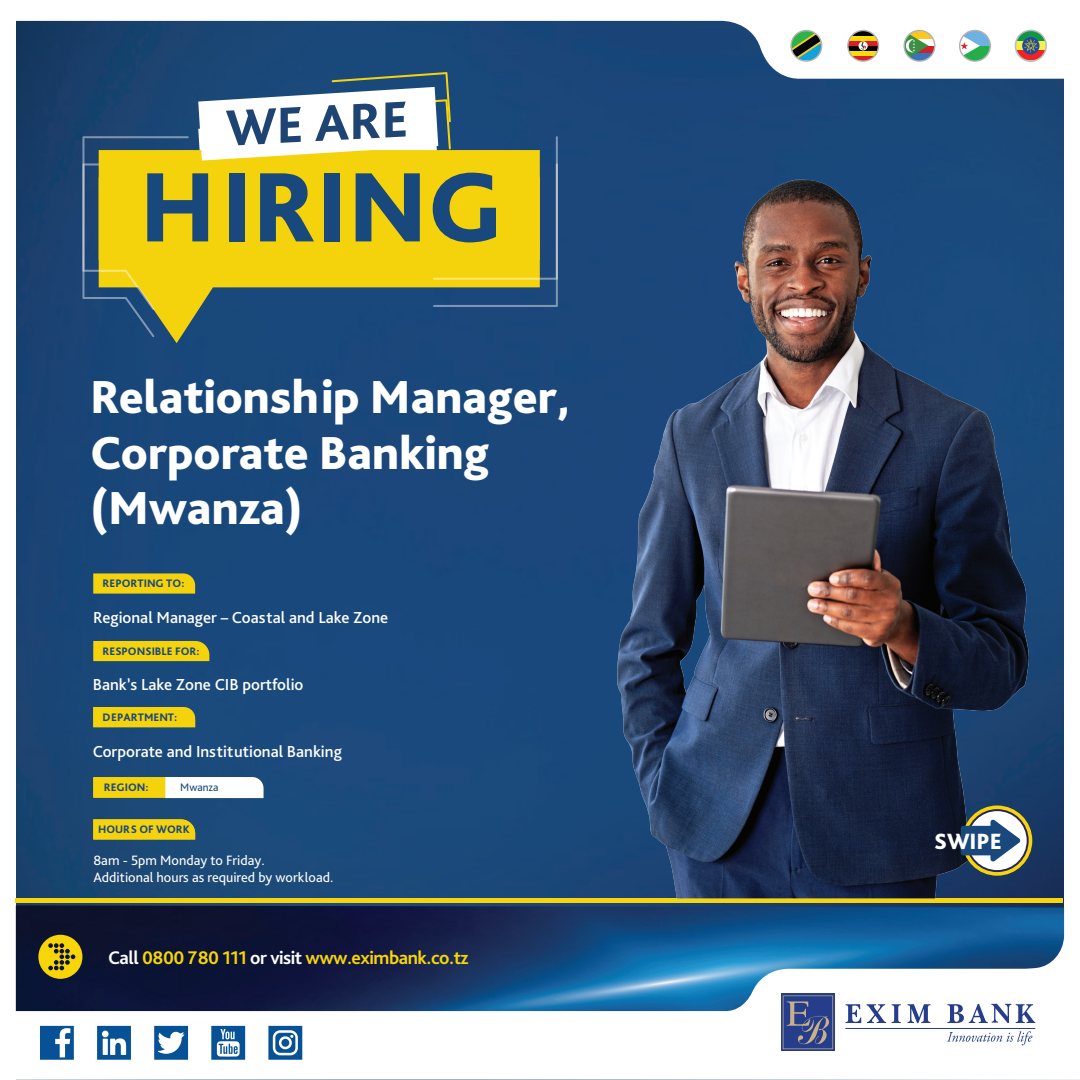
<style>
.page{position:relative;width:1080px;height:1080px;background:#fff}
.page>*{position:absolute;margin:0;border:0;box-sizing:border-box;transform-origin:0 0}
.t1{font:800 103.3px "Bliss Pro";color:#19487c}
.t2{font:800 52.9px "Bliss Pro";color:#1d4473}
.t3{font:800 48.4px/55.4px "Bliss Pro";color:#fff}
.t4{font:800 23.1px "Bliss Pro";color:#fff}
.t5{font:700 19.2px "Bliss Pro";letter-spacing:-.025em;color:#f8d508}
.t6{font:500 16.7px "Bliss Pro";color:#fff}
.t7{font:14.2px/16.9px "Bliss Pro";color:#fff}
.t8{font:800 11.4px "Bliss Pro";color:#19487c}
.t9{font:11.4px "Bliss Pro";color:#19487c}
.s1{color:#fff}
</style>
<div class="page">
<img style="left:16px;top:81px;width:1064px;height:999px">
<img style="left:16px;top:905px;width:1048px;height:15px">
<div style="left:1064px;top:0;width:16px;height:1079px;background:#fff"></div>
<svg style="left:15px;top:920px;width:1050px;height:159px"></svg>
<svg style="left:40px;top:1026px;width:34px;height:34px"></svg>
<svg style="left:97px;top:1026px;width:34px;height:34px"></svg>
<svg style="left:154px;top:1026px;width:34px;height:34px"></svg>
<svg style="left:211px;top:1026px;width:34px;height:34px"></svg>
<svg style="left:268px;top:1026px;width:34px;height:34px"></svg>
<div style="left:781px;top:994px;width:54px;height:57px;background:linear-gradient(to bottom,#3a4c8a,#3a4c8a)"></div>
<svg style="left:783px;top:996px;width:50px;height:53px"></svg>
<hr style="left:845px;top:1028px;width:190px;height:1px;background:#253d8b">
<svg style="left:947px;top:1031px;width:85px;height:14px"></svg>
<svg style="left:846px;top:1004px;width:15px;height:19px"></svg>
<svg style="left:867px;top:1004px;width:19px;height:19px"></svg>
<svg style="left:892px;top:1004px;width:9px;height:19px"></svg>
<svg style="left:908px;top:1004px;width:22px;height:19px"></svg>
<svg style="left:947px;top:1004px;width:88px;height:19px"></svg>
<svg style="left:38px;top:935px;width:44px;height:44px"></svg>
<hr style="left:16px;top:899px;width:1047px;height:4px;background:#f7d40c">
<svg style="left:16px;top:20px;width:1048px;height:61px;fill:#1a4679"></svg>
<svg style="left:847px;top:30px;width:32px;height:32px"></svg>
<svg style="left:790px;top:30px;width:32px;height:32px"></svg>
<svg style="left:903px;top:30px;width:32px;height:32px"></svg>
<svg style="left:959px;top:30px;width:32px;height:32px"></svg>
<div style="left:1015px;top:30px;width:32px;height:32px;border:3px solid #babcbe;border-radius:50%"></div>
<svg style="left:1016px;top:31px;width:29px;height:10px"></svg>
<div style="left:1016px;top:41px;width:29px;height:10px;background:#f7ef4a"></div>
<svg style="left:1016px;top:51px;width:29px;height:9px"></svg>
<svg style="left:1022px;top:37px;width:18px;height:17px"></svg>
<svg style="left:1024px;top:39px;width:14px;height:14px"></svg>
<div style="left:99px;top:316px;width:437px;height:27px;background:#19477b"></div>
<div style="left:93px;top:641px;width:116px;height:20px;background:#f5d30c"></div>
<svg style="left:189px;top:150px;width:347px;height:166px;fill:#1b487b"></svg>
<svg style="left:82px;top:136px;width:107px;height:201px"></svg>
<svg style="left:198px;top:72px;width:360px;height:235px"></svg>
<svg style="left:93px;top:573px;width:102px;height:21px"></svg>
<div style="left:93px;top:707px;width:102px;height:20px;background:#f5d30c"></div>
<svg style="left:93px;top:777px;width:171px;height:21px"></svg>
<svg style="left:93px;top:819px;width:102px;height:20px"></svg>
<img style="left:536px;top:97px;width:528px;height:801px">
<svg style="left:962px;top:806px;width:70px;height:70px"></svg>
<svg style="left:967px;top:810px;width:61px;height:61px"></svg>
<div style="left:966px;top:809px;width:63px;height:63px;border:2px solid #282460;border-radius:50%"></div>
<svg style="left:961px;top:819px;width:60px;height:43px"></svg>
<h2 class="t2" style="left:223px;top:95px;width:185px;rotate:-3deg">WE ARE</h2>
<h1 class="t1" style="left:140px;top:143px;width:365px">HIRING</h1>
<h3 class="t3" style="left:90px;top:368px;width:482px">Relationship Manager,<br>Corporate Banking (Mwanza)</h3>
<p class="t8" style="left:103px;top:577px;width:83px">REPORTING TO:</p>
<p class="t6" style="left:93px;top:607px;width:297px">Regional Manager – Coastal and Lake Zone</p>
<p class="t8" style="left:103px;top:644px;width:98px">RESPONSIBLE FOR:</p>
<p class="t6" style="left:93px;top:674px;width:212px">Bank’s Lake Zone CIB portfolio</p>
<p class="t8" style="left:103px;top:710px;width:76px">DEPARTMENT:</p>
<p class="t6" style="left:93px;top:741px;width:251px">Corporate and Institutional Banking</p>
<p class="t8" style="left:104px;top:780px;width:46px">REGION:</p>
<p class="t9" style="left:180px;top:780px;width:40px">Mwanza</p>
<p class="t8" style="left:98px;top:822px;width:93px">HOURS OF WORK</p>
<p class="t7" style="left:93px;top:852px;width:242px">8am - 5pm Monday to Friday.<br>Additional hours as required by workload.</p>
<p class="t5" style="left:108px;top:945px;width:362px"><span class="s1">Call</span> 0800 780 111 <span class="s1">or visit</span> www.eximbank.co.tz</p>
<h3 class="t4" style="left:934px;top:827px;width:70px">SWIPE</h3>
</div>
